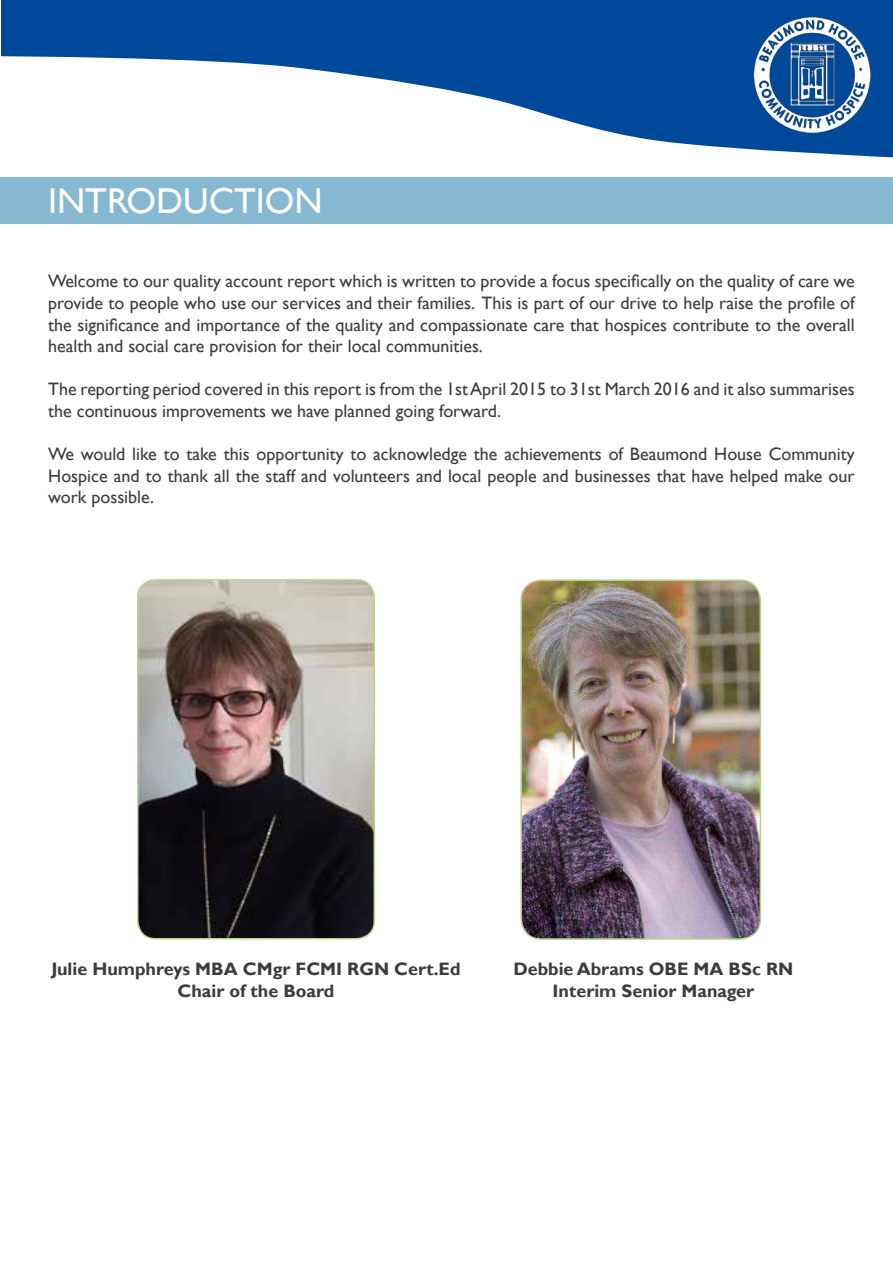
<style>
.page{position:relative;width:893px;height:1263px;background:#fff}
.page>*{position:absolute;margin:0;border:0;box-sizing:border-box;transform-origin:0 0}
.t1{font:36px "Gill Sans";color:#fff}
.t2{font:18px/21.6px "Gill Sans";color:#3c3c3b;text-align:justify}
.t3{font:700 18px/21.6px "Gill Sans";color:#3c3c3b;text-align:center}
</style>
<div class="page">
<hr style="left:0;top:178px;width:1px;height:46px;background:#87b8d1">
<div style="left:1px;top:178px;width:892px;height:46px;background:#87b8d1"></div>
<svg style="left:1px;top:0;width:892px;height:157px;fill:#00489a"></svg>
<img style="left:750px;top:11px;width:125px;height:126px">
<img style="left:523px;top:580px;width:237px;height:359px">
<div style="left:520px;top:579px;width:241px;height:361px;border:2px solid #b8d590;border-radius:20px"></div>
<img style="left:138px;top:580px;width:236px;height:359px">
<div style="left:137px;top:579px;width:238px;height:360px;border:2px solid #b8d590;border-radius:18px"></div>
<h1 class="t1" style="left:48px;top:180px;width:276px">INTRODUCTION</h1>
<p class="t2" style="left:48px;top:271px;width:808px">Welcome to our quality account report which is written to provide a focus specifically on the quality of care we provide to people who use our services and their families. This is part of our drive to help raise the profile of the significance and importance of the quality and compassionate care that hospices contribute to the overall health and social care provision for their local communities.</p>
<p class="t2" style="left:48px;top:379px;width:808px">The reporting period covered in this report is from the 1st April 2015 to 31st March 2016 and it also summarises the continuous improvements we have planned going forward.</p>
<p class="t2" style="left:48px;top:444px;width:808px">We would like to take this opportunity to acknowledge the achievements of Beaumond House Community Hospice and to thank all the staff and volunteers and local people and businesses that have helped make our work possible.</p>
<p class="t3" style="left:52px;top:959px;width:410px">Julie Humphreys MBA CMgr FCMI RGN Cert.Ed<br>Chair of the Board</p>
<p class="t3" style="left:513px;top:959px;width:281px">Debbie Abrams OBE MA BSc RN<br>Interim Senior Manager</p>
</div>
